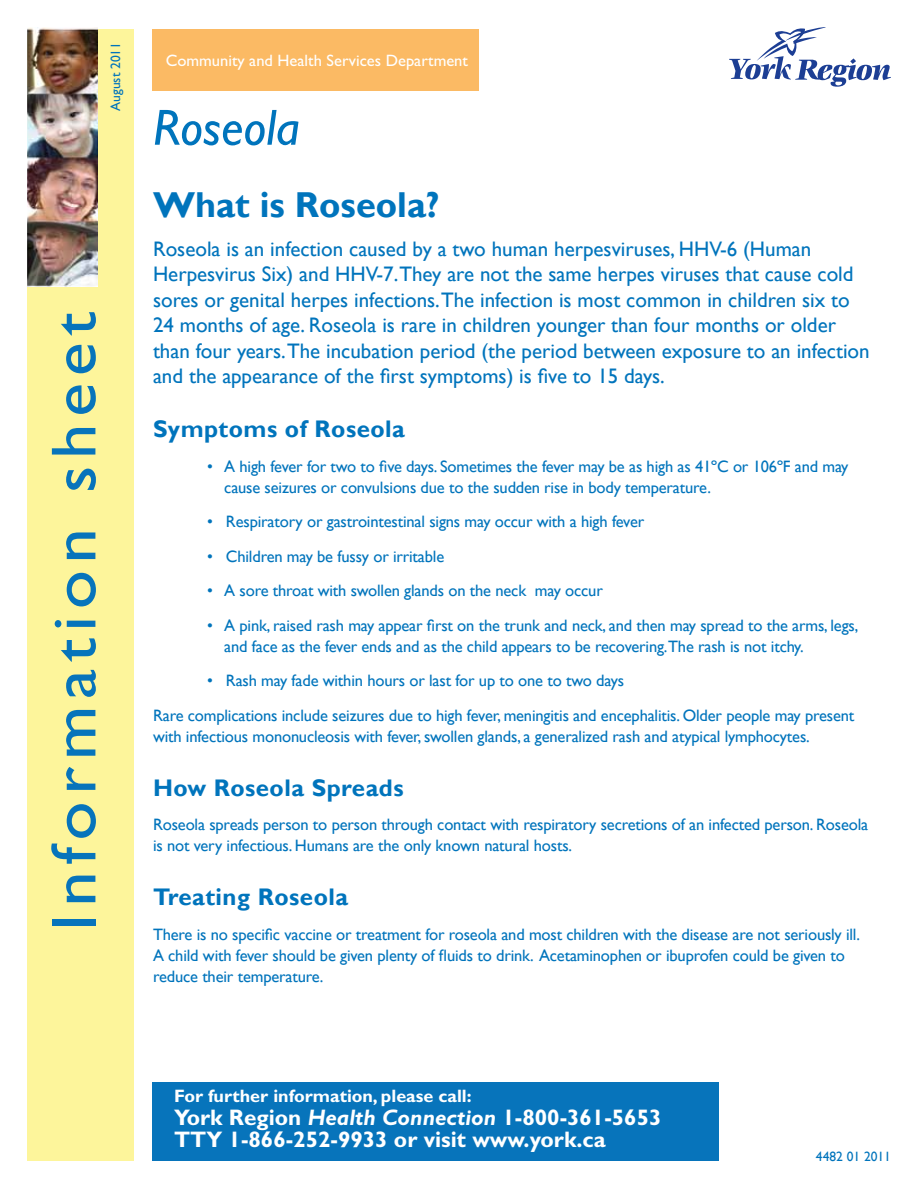
<style>
.page{position:relative;width:918px;height:1188px;background:#fff}
.page>*{position:absolute;margin:0;border:0;box-sizing:border-box;transform-origin:0 0}
.t1{font:italic 51px "Gill Sans";color:#0074bc}
.t2{font:700 36px "Gill Sans";color:#0074bc}
.t3{font:700 24px "Gill Sans";letter-spacing:.02em;color:#0074bc}
.t4{font:700 22.5px/22.5px "Gill Sans";color:#fff}
.t5{font:21px/25.5px "Gill Sans";color:#0074bc}
.t6{font:700 18px "Gill Sans";color:#fff}
.t7{font:16.5px/21px "Gill Sans";letter-spacing:-.01em;color:#0074bc}
.t8{font:16.5px "Gill Sans";color:#fff}
.t9{font:13.5px "Gill Sans";color:#0074bc}
.s1{font-style:italic}
</style>
<div class="page">
<div style="left:152px;top:30px;width:327px;height:61px;background:#fbba64"></div>
<div style="left:152px;top:1083px;width:567px;height:78px;background:#0774bb"></div>
<div style="left:27px;top:30px;width:107px;height:1131px;background:#fdf59b"></div>
<img style="left:27px;top:28px;width:71px;height:258px">
<div style="left:52px;top:919px;width:43px;height:7px;background:#0774bb"></div>
<svg style="left:66px;top:876px;width:29px;height:26px"></svg>
<svg style="left:51px;top:844px;width:44px;height:20px"></svg>
<svg style="left:67px;top:804px;width:29px;height:34px"></svg>
<svg style="left:66px;top:767px;width:29px;height:23px"></svg>
<svg style="left:66px;top:710px;width:29px;height:46px"></svg>
<svg style="left:66px;top:670px;width:30px;height:27px"></svg>
<svg style="left:61px;top:638px;width:35px;height:24px"></svg>
<svg style="left:55px;top:620px;width:40px;height:7px"></svg>
<svg style="left:67px;top:573px;width:29px;height:33px"></svg>
<svg style="left:66px;top:532px;width:29px;height:27px"></svg>
<svg style="left:66px;top:469px;width:30px;height:21px"></svg>
<svg style="left:52px;top:428px;width:43px;height:27px"></svg>
<svg style="left:66px;top:385px;width:30px;height:29px"></svg>
<svg style="left:66px;top:345px;width:30px;height:28px"></svg>
<svg style="left:61px;top:312px;width:35px;height:24px"></svg>
<svg style="left:729px;top:27px;width:162px;height:60px"></svg>
<p class="t9" style="left:108px;top:111px;width:70px;rotate:-90deg">August 2011</p>
<p class="t8" style="left:166px;top:51px;width:304px">Community and Health Services Department</p>
<h1 class="t1" style="left:153px;top:98px;width:148px">Roseola</h1>
<h2 class="t2" style="left:153px;top:183px;width:288px">What is Roseola?</h2>
<p class="t5" style="left:153px;top:236px;width:718px">Roseola is an infection caused by a two human herpesviruses, HHV-6 (Human Herpesvirus Six) and HHV-7.They are not the same herpes viruses that cause cold sores or genital herpes infections.The infection is most common in children six to 24 months of age. Roseola is rare in children younger than four months or older than four years.The incubation period (the period between exposure to an infection and the appearance of the first symptoms) is five to 15 days.</p>
<h3 class="t3" style="left:153px;top:415px;width:253px">Symptoms of Roseola</h3>
<p class="t7" style="left:224px;top:456px;width:626px;text-indent:-17px">• A high fever for two to five days. Sometimes the fever may be as high as 41ºC or 106ºF and may cause seizures or convulsions due to the sudden rise in body temperature.</p>
<p class="t7" style="left:207px;top:511px;width:439px">• Respiratory or gastrointestinal signs may occur with a high fever</p>
<p class="t7" style="left:207px;top:546px;width:239px">• Children may be fussy or irritable</p>
<p class="t7" style="left:207px;top:580px;width:397px">• A sore throat with swollen glands on the neck may occur</p>
<p class="t7" style="left:224px;top:615px;width:636px;text-indent:-17px">• A pink, raised rash may appear first on the trunk and neck, and then may spread to the arms, legs, and face as the fever ends and as the child appears to be recovering.The rash is not itchy.</p>
<p class="t7" style="left:153px;top:664px;width:703px;line-height:34.5px;text-indent:54px">• Rash may fade within hours or last for up to one to two days<br>Rare complications include seizures due to high fever, meningitis and encephalitis. Older people may present</p>
<p class="t7" style="left:153px;top:726px;width:658px">with infectious mononucleosis with fever, swollen glands, a generalized rash and atypical lymphocytes.</p>
<h3 class="t3" style="left:153px;top:773px;width:252px">How Roseola Spreads</h3>
<p class="t7" style="left:153px;top:814px;width:717px">Roseola spreads person to person through contact with respiratory secretions of an infected person. Roseola is not very infectious. Humans are the only known natural hosts.</p>
<h3 class="t3" style="left:153px;top:883px;width:197px">Treating Roseola</h3>
<p class="t7" style="left:153px;top:924px;width:709px">There is no specific vaccine or treatment for roseola and most children with the disease are not seriously ill.<br>A child with fever should be given plenty of fluids to drink. Acetaminophen or ibuprofen could be given to reduce their temperature.</p>
<p class="t6" style="left:174px;top:1086px;width:299px">For further information, please call:</p>
<h3 class="t4" style="left:174px;top:1107px;width:489px">York Region <span class="s1">Health Connection</span> 1-800-361-5653<br>TTY 1-866-252-9933 or visit www.york.ca</h3>
<p class="t9" style="left:816px;top:1149px;width:77px">4482 01 2011</p>
</div>
